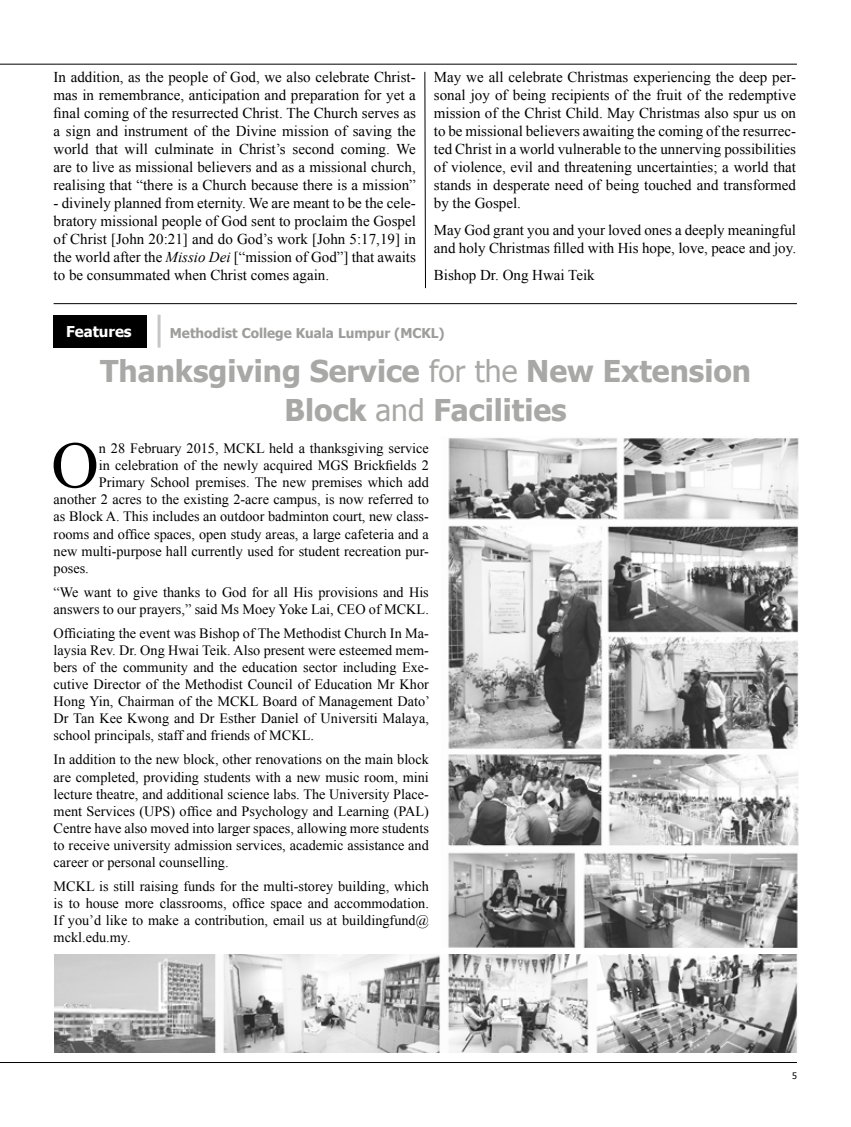
<style>
.page{position:relative;width:851px;height:1127px;background:#fff}
.page>*{position:absolute;margin:0;border:0;box-sizing:border-box;transform-origin:0 0}
.t1{font:65.85px "Times New Roman";color:#000}
.t2{font:700 30px/39px "Tahoma";color:#a8a8a7;text-align:center}
.t3{font:15px/18px "Times New Roman";color:#000;text-align:justify}
.t4{font:700 15px "Tahoma";color:#fff}
.t5{font:14.25px/17.1px "Times New Roman";color:#000;text-align:justify}
.t6{font:700 13.5px "Tahoma";color:#9d9d9c}
.t7{font:9px "Tahoma";color:#000}
.s1{font-style:italic}
.s2{font-weight:400}
</style>
<div class="page">
<hr style="left:0;top:64px;width:796px;height:1px;background:#000">
<hr style="left:0;top:1062px;width:796px;height:1px;background:#000">
<svg style="left:424px;top:71px;width:2px;height:217px"></svg>
<hr style="left:157px;top:315px;width:3px;height:33px;background:#c6c6c6">
<div style="left:53px;top:315px;width:93px;height:33px;background:#000"></div>
<hr style="left:54px;top:303px;width:742px;height:1px;background:#000">
<img style="left:54px;top:954px;width:744px;height:98px">
<img style="left:448px;top:438px;width:350px;height:510px">
<p class="t3" style="left:54px;top:68px;width:364px">In addition, as the people of God, we also celebrate Christ&shy;mas in remembrance, anticipation and preparation for yet a final coming of the resurrected Christ. The Church serves as a sign and instrument of the Divine mission of saving the world that will culminate in Christ’s second coming. We are to live as missional believers and as a missional church, realising that “there is a Church because there is a mission”</p>
<p class="t3" style="left:54px;top:194px;width:363px">- divinely planned from eternity. We are meant to be the cele&shy;bratory missional people of God sent to proclaim the Gospel of Christ [John 20:21] and do God’s work [John 5:17,19] in the world after the <span class="s1">Missio Dei</span> [“mission of God”] that awaits to be consummated when Christ comes again.</p>
<p class="t3" style="left:434px;top:68px;width:364px">May we all celebrate Christmas experiencing the deep per&shy;sonal joy of being recipients of the fruit of the redemptive mission of the Christ Child. May Christmas also spur us on to be missional believers awaiting the coming of the resurrec&shy;ted Christ in a world vulnerable to the unnerving possibilities of violence, evil and threatening uncertainties; a world that stands in desperate need of being touched and transformed by the Gospel.</p>
<p class="t3" style="left:434px;top:221px;width:364px">May God grant you and your loved ones a deeply meaningful and holy Christmas filled with His hope, love, peace and joy.</p>
<p class="t3" style="left:434px;top:266px;width:162px">Bishop Dr. Ong Hwai Teik</p>
<p class="t4" style="left:66px;top:321px;width:67px">Features</p>
<p class="t6" style="left:170px;top:324px;width:276px">Methodist College Kuala Lumpur (MCKL)</p>
<h2 class="t2" style="left:100px;top:350px;width:652px">Thanksgiving Service <span class="s2">for the</span> New Extension<br>Block <span class="s2">and</span> Facilities</h2>
<h1 class="t1" style="left:51px;top:421px;width:49px">O</h1>
<p class="t5" style="left:99px;top:439px;width:331px">n 28 February 2015, MCKL held a thanksgiving service</p>
<p class="t5" style="left:99px;top:456px;width:331px">in celebration of the newly acquired MGS Brickfields 2</p>
<p class="t5" style="left:99px;top:474px;width:331px">Primary School premises. The new premises which add</p>
<p class="t5" style="left:54px;top:491px;width:377px">another 2 acres to the existing 2-acre campus, is now referred to</p>
<p class="t5" style="left:54px;top:508px;width:377px">as Block A. This includes an outdoor badminton court, new class-</p>
<p class="t5" style="left:54px;top:525px;width:377px">rooms and office spaces, open study areas, a large cafeteria and a</p>
<p class="t5" style="left:54px;top:542px;width:377px">new multi-purpose hall currently used for student recreation pur-</p>
<p class="t5" style="left:54px;top:559px;width:37px">poses.</p>
<p class="t5" style="left:54px;top:583px;width:377px">“We want to give thanks to God for all His provisions and His answers to our prayers,” said Ms Moey Yoke Lai, CEO of MCKL.</p>
<p class="t5" style="left:54px;top:624px;width:378px">Officiating the event was Bishop of The Methodist Church In Ma&shy;laysia Rev. Dr. Ong Hwai Teik. Also present were esteemed mem&shy;bers of the community and the education sector including Exe&shy;cutive Director of the Methodist Council of Education Mr Khor Hong Yin, Chairman of the MCKL Board of Management Dato’ Dr Tan Kee Kwong and Dr Esther Daniel of Universiti Malaya, school principals, staff and friends of MCKL.</p>
<p class="t5" style="left:54px;top:751px;width:377px">In addition to the new block, other renovations on the main block are completed, providing students with a new music room, mini lecture theatre, and additional science labs. The University Place&shy;ment Services (UPS) office and Psychology and Learning (PAL)<br>Centre have also moved into larger spaces, allowing more students to receive university admission services, academic assistance and career or personal counselling.</p>
<p class="t5" style="left:54px;top:877px;width:377px">MCKL is still raising funds for the multi-storey building, which is to house more classrooms, office space and accommodation.<br>If you’d like to make a contribution, email us at buildingfund@ mckl.edu.my.</p>
<p class="t7" style="left:791px;top:1069px;width:6px">5</p>
</div>
